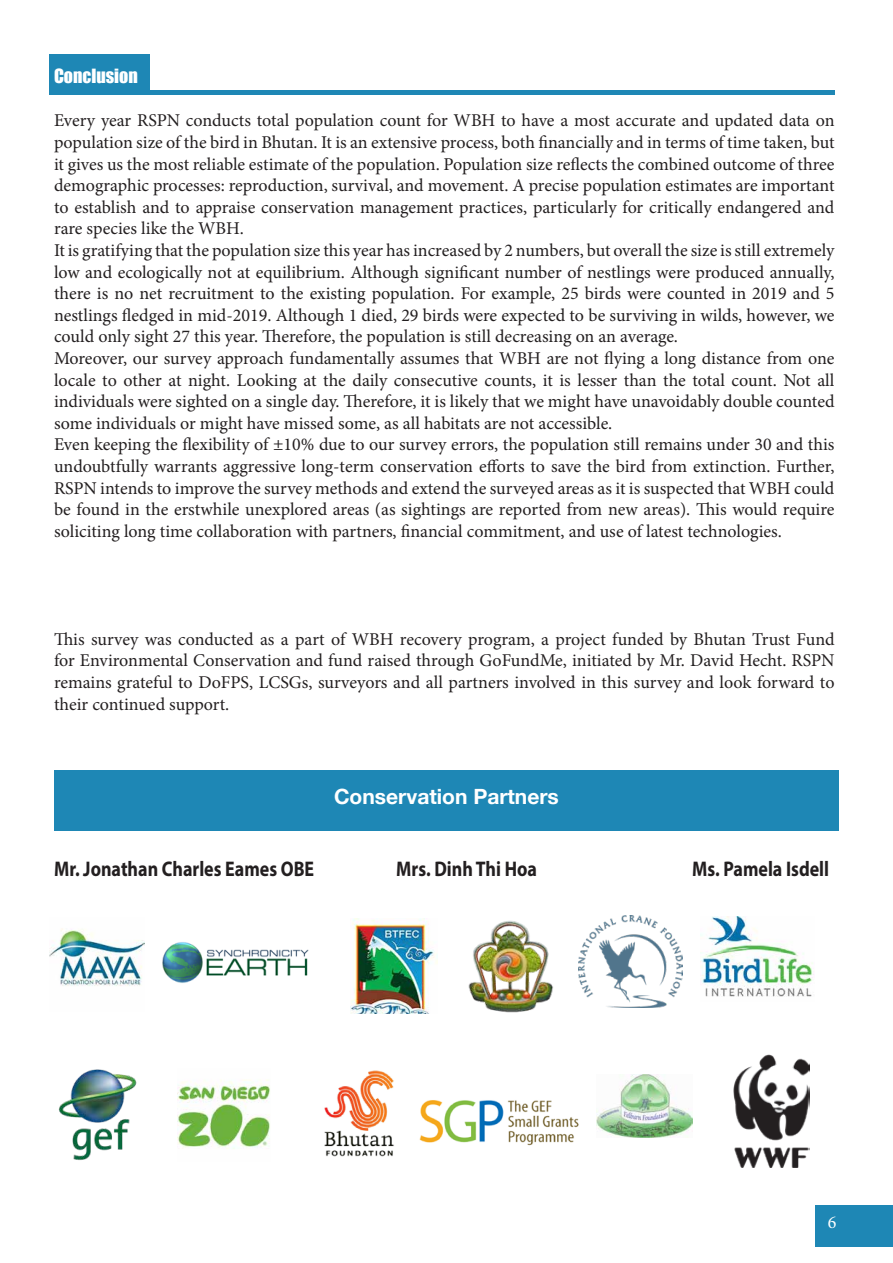
<style>
.page{position:relative;width:893px;height:1263px;background:#fff}
.page>*{position:absolute;margin:0;border:0;box-sizing:border-box;transform-origin:0 0}
.t1{font:700 21.3px "Myriad Pro";color:#231f20;scale:.85 1}
.t2{font:700 21px "Helvetica Neue";color:#fff}
.t3{font:18px/21.6px "Minion Pro";letter-spacing:-.005em;color:#231f20;text-align:justify}
.t4{font:18px "Impact";color:#fff}
.t5{font:18px "Minion Pro";color:#fff}
</style>
<div class="page">
<div style="left:816px;top:1205px;width:77px;height:41px;background:#1e87b5"></div>
<div style="left:49px;top:54px;width:100px;height:41px;background:#1e87b5"></div>
<div style="left:149px;top:90px;width:685px;height:5px;background:#1e87b5"></div>
<img style="left:50px;top:928px;width:95px;height:58px">
<img style="left:351px;top:918px;width:87px;height:95px">
<img style="left:579px;top:915px;width:103px;height:92px">
<img style="left:162px;top:942px;width:147px;height:41px">
<img style="left:468px;top:921px;width:85px;height:92px">
<div style="left:54px;top:770px;width:785px;height:60px;background:#1e87b5"></div>
<img style="left:324px;top:1070px;width:70px;height:87px">
<img style="left:700px;top:916px;width:114px;height:81px">
<img style="left:597px;top:1074px;width:96px;height:64px">
<img style="left:177px;top:1080px;width:93px;height:69px">
<img style="left:419px;top:1100px;width:160px;height:46px">
<img style="left:734px;top:1055px;width:76px;height:113px">
<img style="left:58px;top:1069px;width:79px;height:91px">
<p class="t4" style="left:54px;top:62px;width:85px">Conclusion</p>
<p class="t3" style="left:54px;top:110px;width:782px">Every year RSPN conducts total population count for WBH to have a most accurate and updated data on population size of the bird in Bhutan. It is an extensive process, both financially and in terms of time taken, but it gives us the most reliable estimate of the population. Population size reflects the combined outcome of three demographic processes: reproduction, survival, and movement. A precise population estimates are important to establish and to appraise conservation management practices, particularly for critically endangered and rare species like the WBH.</p>
<p class="t3" style="left:54px;top:239px;width:782px">It is gratifying that the population size this year has increased by 2 numbers, but overall the size is still extremely low and ecologically not at equilibrium. Although significant number of nestlings were produced annually, there is no net recruitment to the existing population. For example, 25 birds were counted in 2019 and 5 nestlings fledged in mid-2019. Although 1 died, 29 birds were expected to be surviving in wilds, however, we could only sight 27 this year. Therefore, the population is still decreasing on an average.</p>
<p class="t3" style="left:54px;top:347px;width:782px">Moreover, our survey approach fundamentally assumes that WBH are not flying a long distance from one locale to other at night. Looking at the daily consecutive counts, it is lesser than the total count. Not all individuals were sighted on a single day. Therefore, it is likely that we might have unavoidably double counted some individuals or might have missed some, as all habitats are not accessible.</p>
<p class="t3" style="left:54px;top:434px;width:782px">Even keeping the flexibility of ±10% due to our survey errors, the population still remains under 30 and this undoubtfully warrants aggressive long-term conservation efforts to save the bird from extinction. Further, RSPN intends to improve the survey methods and extend the surveyed areas as it is suspected that WBH could be found in the erstwhile unexplored areas (as sightings are reported from new areas). This would require soliciting long time collaboration with partners, financial commitment, and use of latest technologies.</p>
<p class="t3" style="left:54px;top:628px;width:782px">This survey was conducted as a part of WBH recovery program, a project funded by Bhutan Trust Fund for Environmental Conservation and fund raised through GoFundMe, initiated by Mr. David Hecht. RSPN remains grateful to DoFPS, LCSGs, surveyors and all partners involved in this survey and look forward to their continued support.</p>
<p class="t2" style="left:334px;top:780px;width:226px">Conservation Partners</p>
<p class="t1" style="left:54px;top:855px;width:308px">Mr. Jonathan Charles Eames OBE</p>
<p class="t1" style="left:396px;top:855px;width:167px">Mrs. Dinh Thi Hoa</p>
<p class="t1" style="left:692px;top:855px;width:163px">Ms. Pamela Isdell</p>
<p class="t5" style="left:828px;top:1210px;width:10px">6</p>
</div>
